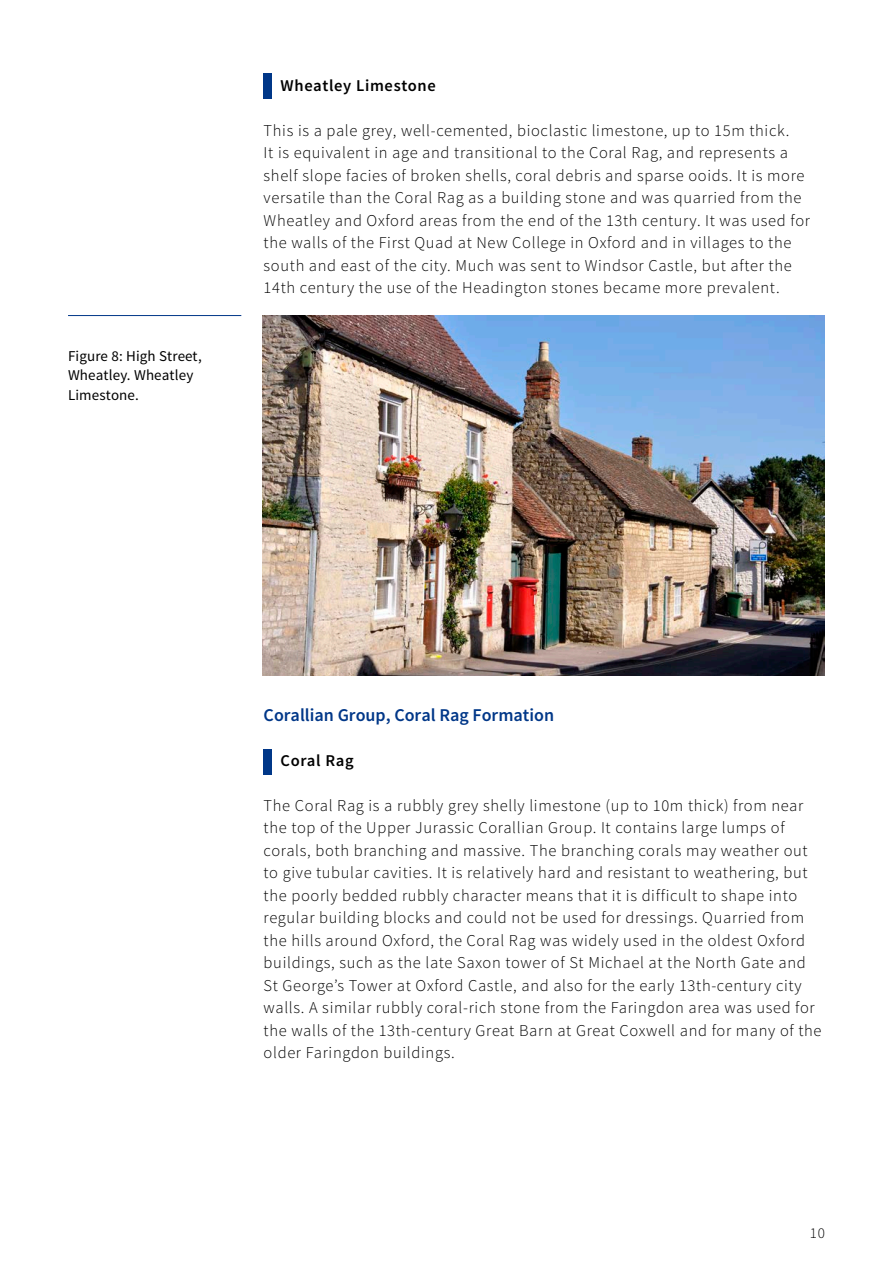
<style>
.page{position:relative;width:893px;height:1263px;background:#fff}
.page>*{position:absolute;margin:0;border:0;box-sizing:border-box;transform-origin:0 0}
.Heading_2{font:600 18px "Source Sans Pro";color:#003788}
.Body_text{font:300 16.5px/22.5px "Source Sans Pro";letter-spacing:.04em;color:#000}
.Emphasis_Stone_type{font:600 16.5px "Source Sans Pro";letter-spacing:.04em;color:#000}
.t1{font:15px/19.5px "Source Sans Pro";letter-spacing:.01em;color:#000}
.t2{font:300 15px "Source Sans Pro";color:#000}
</style>
<div class="page">
<div style="left:264px;top:74px;width:8px;height:25px;background:#003788"></div>
<hr style="left:68px;top:315px;width:173px;height:1px;background:#003788">
<img style="left:263px;top:316px;width:562px;height:360px">
<div style="left:264px;top:749px;width:8px;height:25px;background:#003788"></div>
<p class="t1" style="left:68px;top:346px;width:135px">Figure 8: High Street,<br>Wheatley. Wheatley<br>Limestone.</p>
<h3 class="Emphasis_Stone_type" style="left:281px;top:75px;width:157px">Wheatley Limestone</h3>
<p class="Body_text" style="left:264px;top:119px;width:548px">This is a pale grey, well-cemented, bioclastic limestone, up to 15m thick.<br>It is equivalent in age and transitional to the Coral Rag, and represents a shelf slope facies of broken shells, coral debris and sparse ooids. It is more versatile than the Coral Rag as a building stone and was quarried from the Wheatley and Oxford areas from the end of the 13th century. It was used for the walls of the First Quad at New College in Oxford and in villages to the south and east of the city. Much was sent to Windsor Castle, but after the 14th century the use of the Headington stones became more prevalent.</p>
<h2 class="Heading_2" style="left:264px;top:703px;width:292px">Corallian Group, Coral Rag Formation</h2>
<h3 class="Emphasis_Stone_type" style="left:281px;top:750px;width:74px">Coral Rag</h3>
<p class="Body_text" style="left:264px;top:794px;width:559px">The Coral Rag is a rubbly grey shelly limestone (up to 10m thick) from near the top of the Upper Jurassic Corallian Group. It contains large lumps of corals, both branching and massive. The branching corals may weather out to give tubular cavities. It is relatively hard and resistant to weathering, but the poorly bedded rubbly character means that it is difficult to shape into regular building blocks and could not be used for dressings. Quarried from the hills around Oxford, the Coral Rag was widely used in the oldest Oxford buildings, such as the late Saxon tower of St Michael at the North Gate and St George’s Tower at Oxford Castle, and also for the early 13th-century city walls. A similar rubbly coral-rich stone from the Faringdon area was used for the walls of the 13th-century Great Barn at Great Coxwell and for many of the older Faringdon buildings.</p>
<p class="t2" style="left:810px;top:1224px;width:16px">10</p>
</div>
